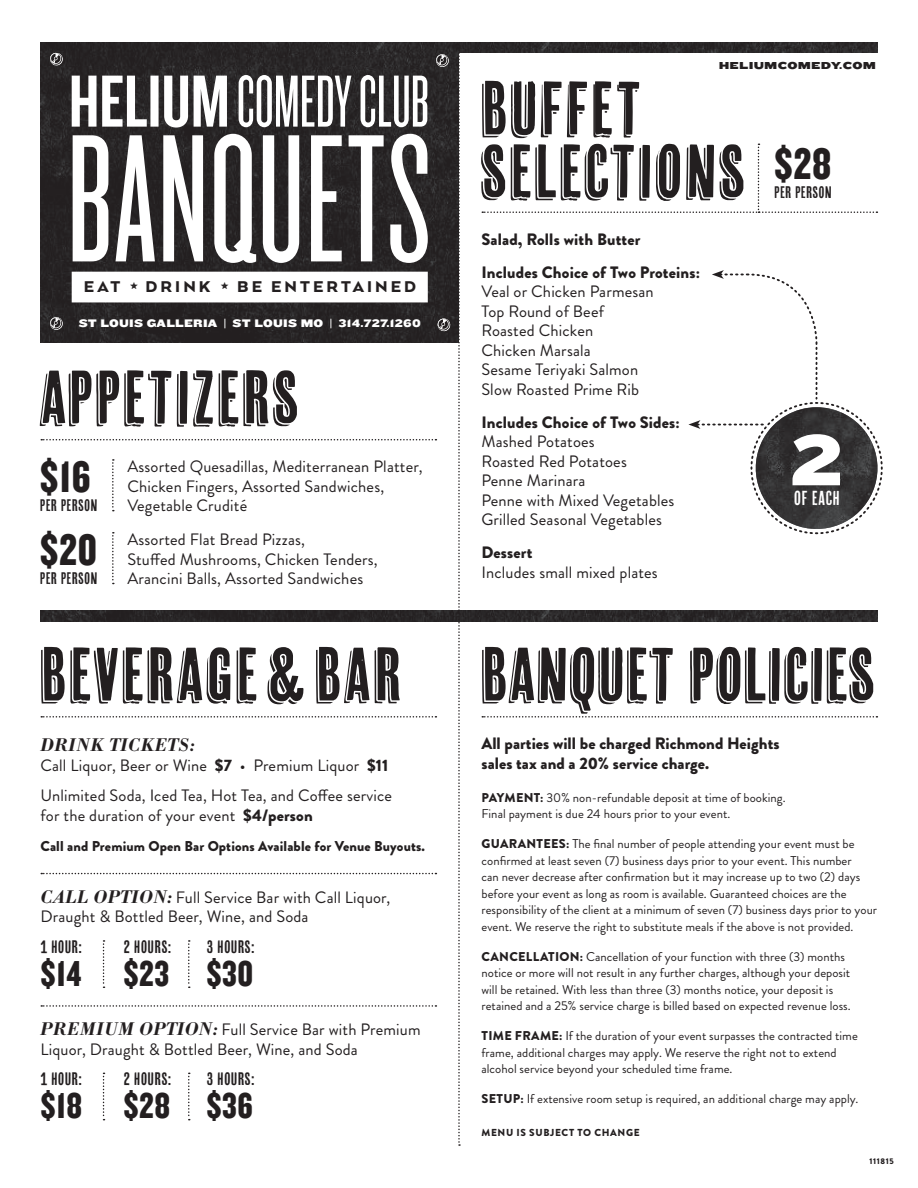
<style>
.page{position:relative;width:918px;height:1188px;background:#fff}
.page>*{position:absolute;margin:0;border:0;box-sizing:border-box;transform-origin:0 0}
.t1{font:75px "Cheap Pine Shadow";letter-spacing:.01em;color:#231f20}
.t2{font:75px/63px "Cheap Pine Shadow";letter-spacing:.03em;color:#231f20}
.t3{font:75px "Cheap Pine Sans";letter-spacing:.03em;color:#231f20}
.t4{font:74.4px "Knockout HTF73 Full Heviweight";color:#fff}
.t5{font:45.9px "Knockout HTF69 Full Liteweight";color:#231f20}
.t6{font:37.5px "Knockout HTF69 Full Liteweight";letter-spacing:.01em;color:#231f20}
.t7{font:20.25px "Cheap Pine Sans";letter-spacing:.01em;color:#fff}
.t8{font:18px "Cheap Pine Sans";letter-spacing:.01em;color:#231f20}
.t9{font:900 18px "Arquitecta";letter-spacing:.17em;color:#231f20}
.t10{font:italic 500 18px "Bodoni BE";letter-spacing:.03em;color:#231f20}
.t11{font:16.65px "Cheap Pine Sans";letter-spacing:.01em;color:#231f20}
.t12{font:16.5px/19.5px "Brandon Grotesque";letter-spacing:.01em;color:#231f20}
.t13{font:900 16.5px/33px "Brandon Grotesque";letter-spacing:.005em;color:#231f20}
.t14{font:900 14.25px "Brandon Grotesque";letter-spacing:.01em;color:#231f20}
.t15{font:12.75px/16.5px "Brandon Grotesque";letter-spacing:.005em;color:#231f20}
.t16{font:11.4px "Knockout HTF73 Full Heviweight";letter-spacing:.02em;color:#fff}
.t17{font:10.5px "Knockout HTF74 Full Sumo";letter-spacing:.02em;color:#231f20}
.t18{font:900 10.2px "Brandon Grotesque";letter-spacing:.06em;color:#231f20}
.t19{font:900 8.25px "Brandon Grotesque";letter-spacing:.075em;color:#231f20}
.s1{font-weight:900}
.s2{font-family:"Bodoni BE";font-weight:500;font-style:italic;font-size:18px}
</style>
<div class="page">
<img style="left:459px;top:42px;width:419px;height:10px">
<img style="left:40px;top:611px;width:838px;height:10px">
<img style="left:40px;top:42px;width:419px;height:300px">
<svg style="left:103px;top:1073px;width:2px;height:47px"></svg>
<svg style="left:188px;top:1073px;width:2px;height:47px"></svg>
<svg style="left:103px;top:940px;width:2px;height:48px"></svg>
<svg style="left:188px;top:940px;width:2px;height:48px"></svg>
<svg style="left:41px;top:716px;width:395px;height:2px"></svg>
<svg style="left:482px;top:716px;width:395px;height:2px"></svg>
<svg style="left:458px;top:47px;width:2px;height:1099px"></svg>
<svg style="left:482px;top:144px;width:395px;height:69px"></svg>
<svg style="left:41px;top:873px;width:395px;height:1px"></svg>
<svg style="left:41px;top:1005px;width:395px;height:2px"></svg>
<svg style="left:437px;top:318px;width:14px;height:14px"></svg>
<svg style="left:435px;top:54px;width:15px;height:14px"></svg>
<svg style="left:49px;top:52px;width:15px;height:14px"></svg>
<svg style="left:49px;top:316px;width:15px;height:15px"></svg>
<svg style="left:688px;top:270px;width:195px;height:265px"></svg>
<img style="left:754px;top:407px;width:125px;height:124px">
<svg style="left:112px;top:459px;width:2px;height:52px"></svg>
<svg style="left:112px;top:532px;width:2px;height:52px"></svg>
<svg style="left:41px;top:439px;width:395px;height:1px"></svg>
<svg style="left:72px;top:75px;width:356px;height:227px"></svg>
<svg style="left:130px;top:283px;width:8px;height:7px"></svg>
<svg style="left:221px;top:283px;width:7px;height:7px"></svg>
<p class="t17" style="left:719px;top:60px;width:159px">HELIUMCOMEDY.COM</p>
<h3 class="t9" style="left:84px;top:276px;width:38px">EAT</h3>
<h3 class="t9" style="left:146px;top:276px;width:66px">DRINK</h3>
<h3 class="t9" style="left:237px;top:276px;width:180px">BE ENTERTAINED</h3>
<p class="t16" style="left:79px;top:317px;width:344px">ST LOUIS GALLERIA | ST LOUIS MO | 314.727.1260</p>
<h1 class="t3" style="left:40px;top:356px;width:261px">APPETIZERS</h1>
<p class="t12" style="left:127px;top:457px;width:297px">Assorted Quesadillas, Mediterranean Platter,<br>Chicken Fingers, Assorted Sandwiches,<br>Vegetable Crudité</p>
<p class="t12" style="left:127px;top:530px;width:252px">Assorted Flat Bread Pizzas,<br>Stuffed Mushrooms, Chicken Tenders,<br>Arancini Balls, Assorted Sandwiches</p>
<h3 class="t5" style="left:40px;top:453px;width:52px">$16</h3>
<h3 class="t11" style="left:40px;top:496px;width:59px">PER PERSON</h3>
<h3 class="t5" style="left:40px;top:526px;width:59px">$20</h3>
<h3 class="t11" style="left:40px;top:569px;width:59px">PER PERSON</h3>
<h1 class="t2" style="left:482px;top:79px;width:266px">BUFFET<br>SELECTIONS</h1>
<p class="t13" style="left:482px;top:223px;width:220px">Salad, Rolls with Butter<br>Includes Choice of Two Proteins:</p>
<p class="t12" style="left:482px;top:282px;width:174px">Veal or Chicken Parmesan<br>Top Round of Beef<br>Roasted Chicken<br>Chicken Marsala<br>Sesame Teriyaki Salmon<br>Slow Roasted Prime Rib</p>
<p class="t13" style="left:482px;top:406px;width:200px">Includes Choice of Two Sides:</p>
<p class="t12" style="left:482px;top:432px;width:194px">Mashed Potatoes<br>Roasted Red Potatoes<br>Penne Marinara<br>Penne with Mixed Vegetables<br>Grilled Seasonal Vegetables</p>
<p class="t13" style="left:482px;top:536px;width:52px">Dessert</p>
<p class="t12" style="left:482px;top:563px;width:178px">Includes small mixed plates</p>
<h3 class="t5" style="left:774px;top:140px;width:59px">$28</h3>
<h3 class="t11" style="left:774px;top:183px;width:59px">PER PERSON</h3>
<h2 class="t4" style="left:790px;top:419px;width:55px">2</h2>
<h3 class="t7" style="left:794px;top:487px;width:48px">OF EACH</h3>
<h1 class="t1" style="left:40px;top:636px;width:837px">BEVERAGE &amp; BAR BANQUET POLICIES</h1>
<h3 class="t10" style="left:40px;top:735px;width:155px">DRINK TICKETS:</h3>
<p class="t12" style="left:41px;top:750px;width:353px;line-height:30.3px">Call Liquor, Beer or Wine <span class="s1">$7</span> • Premium Liquor <span class="s1">$11<br></span>Unlimited Soda, Iced Tea, Hot Tea, and Coffee service</p>
<p class="t12" style="left:41px;top:806px;width:274px">for the duration of your event <span class="s1">$4/person</span></p>
<p class="t14" style="left:40px;top:836px;width:386px">Call and Premium Open Bar Options Available for Venue Buyouts.</p>
<p class="t12" style="left:40px;top:888px;width:351px"><span class="s2">CALL OPTION:</span> Full Service Bar with Call Liquor,<br>Draught &amp; Bottled Beer, Wine, and Soda</p>
<h3 class="t8" style="left:40px;top:937px;width:43px">1 HOUR:</h3>
<h3 class="t6" style="left:40px;top:954px;width:43px">$14</h3>
<h3 class="t8" style="left:124px;top:937px;width:49px">2 HOURS:</h3>
<h3 class="t6" style="left:124px;top:954px;width:47px">$23</h3>
<h3 class="t8" style="left:207px;top:937px;width:50px">3 HOURS:</h3>
<h3 class="t6" style="left:207px;top:954px;width:48px">$30</h3>
<p class="t12" style="left:40px;top:1020px;width:382px"><span class="s2">PREMIUM OPTION:</span> Full Service Bar with Premium<br>Liquor, Draught &amp; Bottled Beer, Wine, and Soda</p>
<h3 class="t8" style="left:40px;top:1069px;width:43px">1 HOUR:</h3>
<h3 class="t6" style="left:40px;top:1087px;width:43px">$18</h3>
<h3 class="t8" style="left:124px;top:1069px;width:49px">2 HOURS:</h3>
<h3 class="t6" style="left:124px;top:1087px;width:48px">$28</h3>
<h3 class="t8" style="left:207px;top:1069px;width:50px">3 HOURS:</h3>
<h3 class="t6" style="left:207px;top:1087px;width:48px">$36</h3>
<p class="t13" style="left:482px;top:734px;width:300px;line-height:19.5px">All parties will be charged Richmond Heights sales tax and a 20% service charge.</p>
<p class="t15" style="left:481px;top:789px;width:306px"><span class="s1">PAYMENT:</span> 30% non-refundable deposit at time of booking.<br>Final payment is due 24 hours prior to your event.</p>
<p class="t15" style="left:481px;top:836px;width:397px"><span class="s1">GUARANTEES:</span> The final number of people attending your event must be confirmed at least seven (7) business days prior to your event. This number<br>can never decrease after confirmation but it may increase up to two (2) days before your event as long as room is available. Guaranteed choices are the responsibility of the client at a minimum of seven (7) business days prior to your event. We reserve the right to substitute meals if the above is not provided.</p>
<p class="t15" style="left:481px;top:948px;width:371px"><span class="s1">CANCELLATION:</span> Cancellation of your function with three (3) months notice or more will not result in any further charges, although your deposit will be retained. With less than three (3) months notice, your deposit is retained and a 25% service charge is billed based on expected revenue loss.</p>
<p class="t15" style="left:481px;top:1028px;width:378px"><span class="s1">TIME FRAME:</span> If the duration of your event surpasses the contracted time frame, additional charges may apply. We reserve the right not to extend alcohol service beyond your scheduled time frame.</p>
<p class="t15" style="left:482px;top:1091px;width:378px"><span class="s1">SETUP:</span> If extensive room setup is required, an additional charge may apply.</p>
<p class="t18" style="left:482px;top:1126px;width:160px">MENU IS SUBJECT TO CHANGE</p>
<p class="t19" style="left:870px;top:1155px;width:26px">111815</p>
</div>
